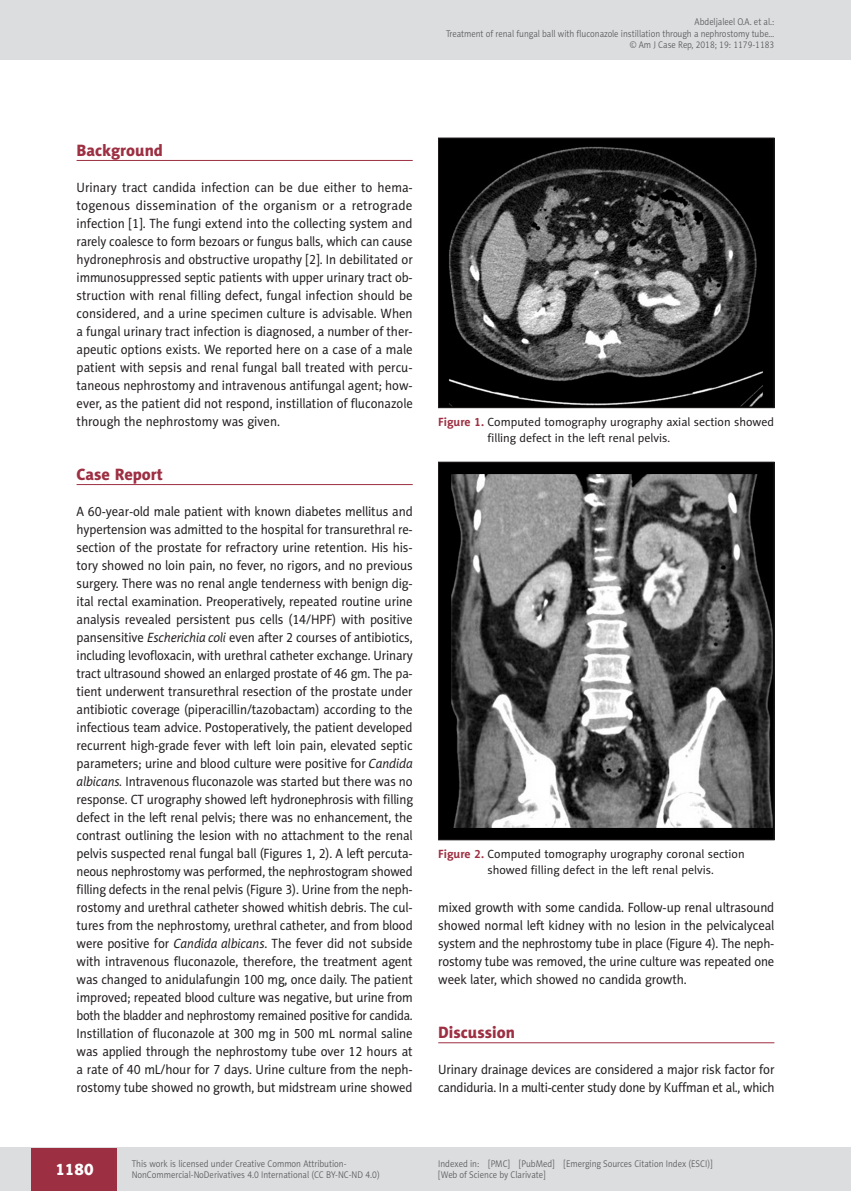
<style>
.page{position:relative;width:851px;height:1191px;background:#fff}
.page>*{position:absolute;margin:0;border:0;box-sizing:border-box;transform-origin:0 0}
.AJCR_Headline_1{font:16.5px "Naomi Sans EFN Heavy";color:#9d2f42}
.t1{font:16.5px "Naomi Sans EFN Heavy";color:#fff}
.AJCR_Body{font:13.5px/18px "Naomi Sans EFN";letter-spacing:-.01em;color:#231f20;text-align:justify;scale:.95 1}
.AJCR_Rycina_tytul{font:12px/15.8px "Naomi Sans EFN";color:#231f20}
.AJCR_pagina_zywa{font:9.75px/11.2px "Naomi Sans EFN Light";color:#57585a;scale:.9 1}
.AJCR_pagina_sygnatur{font:9.75px "Naomi Sans EFN Light";color:#57585a;scale:.9 1}
.s1{font-style:italic}
.s2{font-weight:700;color:#9d2f42}
</style>
<div class="page">
<hr style="left:77px;top:160px;width:335px;height:1px;background:#9d2f42">
<hr style="left:77px;top:484px;width:335px;height:1px;background:#9d2f42">
<hr style="left:438px;top:1042px;width:336px;height:1px;background:#9d2f42">
<img style="left:440px;top:140px;width:332px;height:266px">
<div style="left:438px;top:138px;width:336px;height:270px;border:1px solid #231f20"></div>
<img style="left:440px;top:464px;width:332px;height:374px">
<div style="left:438px;top:462px;width:336px;height:378px;border:1px solid #231f20"></div>
<div style="left:0;top:1148px;width:850px;height:43px;background:#dcdddf"></div>
<div style="left:32px;top:1147px;width:85px;height:43px;background:#9d2f42"></div>
<div style="left:0;top:0;width:850px;height:60px;background:#dcdddf"></div>
<hr style="left:850px;top:0;width:1px;height:60px;background:#dcdddf">
<p class="AJCR_pagina_zywa" style="left:446px;top:16px;width:366px;text-align:right">Abdeljaleel O.A. et al.:<br>Treatment of renal fungal ball with fluconazole instillation through a nephrostomy tube…</p>
<p class="AJCR_pagina_sygnatur" style="left:629px;top:39px;width:162px">© Am J Case Rep, 2018; 19: 1179-1183</p>
<p class="AJCR_Headline_1" style="left:77px;top:140px;width:88px">Background</p>
<p class="AJCR_Body" style="left:77px;top:178px;width:355px">Urinary tract candida infection can be due either to hema&shy;togenous dissemination of the organism or a retrograde infection [1]. The fungi extend into the collecting system and rarely coalesce to form bezoars or fungus balls, which can cause hydronephrosis and obstructive uropathy [2]. In debilitated or immunosuppressed septic patients with upper urinary tract ob&shy;struction with renal filling defect, fungal infection should be considered, and a urine specimen culture is advisable. When a fungal urinary tract infection is diagnosed, a number of ther&shy;apeutic options exists. We reported here on a case of a male patient with sepsis and renal fungal ball treated with percu&shy;taneous nephrostomy and intravenous antifungal agent; how&shy;ever, as the patient did not respond, instillation of fluconazole through the nephrostomy was given.</p>
<p class="AJCR_Headline_1" style="left:77px;top:464px;width:88px">Case Report</p>
<p class="AJCR_Body" style="left:77px;top:502px;width:355px">A 60-year-old male patient with known diabetes mellitus and hypertension was admitted to the hospital for transurethral re&shy;section of the prostate for refractory urine retention. His his&shy;tory showed no loin pain, no fever, no rigors, and no previous surgery. There was no renal angle tenderness with benign dig&shy;ital rectal examination. Preoperatively, repeated routine urine analysis revealed persistent pus cells (14/HPF) with positive pansensitive <span class="s1">Escherichia coli</span> even after 2 courses of antibiotics, including levofloxacin, with urethral catheter exchange. Urinary tract ultrasound showed an enlarged prostate of 46 gm. The pa&shy;tient underwent transurethral resection of the prostate under antibiotic coverage (piperacillin/tazobactam) according to the infectious team advice. Postoperatively, the patient developed recurrent high-grade fever with left loin pain, elevated septic parameters; urine and blood culture were positive for <span class="s1">Candida albicans.</span> Intravenous fluconazole was started but there was no response. CT urography showed left hydronephrosis with filling defect in the left renal pelvis; there was no enhancement, the contrast outlining the lesion with no attachment to the renal pelvis suspected renal fungal ball (Figures 1, 2). A left percuta&shy;neous nephrostomy was performed, the nephrostogram showed filling defects in the renal pelvis (Figure 3). Urine from the neph&shy;rostomy and urethral catheter showed whitish debris. The cul&shy;tures from the nephrostomy, urethral catheter, and from blood were positive for <span class="s1">Candida albicans</span>. The fever did not subside with intravenous fluconazole, therefore, the treatment agent was changed to anidulafungin 100 mg, once daily. The patient improved; repeated blood culture was negative, but urine from both the bladder and nephrostomy remained positive for candida.<br>Instillation of fluconazole at 300 mg in 500 mL normal saline was applied through the nephrostomy tube over 12 hours at a rate of 40 mL/hour for 7 days. Urine culture from the neph&shy;rostomy tube showed no growth, but midstream urine showed</p>
<p class="AJCR_Rycina_tytul" style="left:487px;top:414px;width:288px;text-indent:-49px"><span class="s2">Figure 1.</span> Computed tomography urography axial section showed filling defect in the left renal pelvis.</p>
<p class="AJCR_Rycina_tytul" style="left:487px;top:846px;width:259px;text-indent:-49px"><span class="s2">Figure 2.</span> Computed tomography urography coronal section showed filling defect in the left renal pelvis.</p>
<p class="AJCR_Body" style="left:438px;top:898px;width:355px">mixed growth with some candida. Follow-up renal ultrasound showed normal left kidney with no lesion in the pelvicalyceal system and the nephrostomy tube in place (Figure 4). The neph&shy;rostomy tube was removed, the urine culture was repeated one week later, which showed no candida growth.</p>
<p class="AJCR_Headline_1" style="left:438px;top:1022px;width:78px">Discussion</p>
<p class="AJCR_Body" style="left:438px;top:1060px;width:355px">Urinary drainage devices are considered a major risk factor for candiduria. In a multi-center study done by Kuffman et al., which</p>
<p class="t1" style="left:55px;top:1159px;width:40px">1180</p>
<p class="AJCR_pagina_zywa" style="left:132px;top:1158px;width:277px">This work is licensed under Creative Common Attribution-<br>NonCommercial-NoDerivatives 4.0 International (CC BY-NC-ND 4.0)</p>
<p class="AJCR_pagina_zywa" style="left:438px;top:1158px;width:306px">Indexed in: [PMC] [PubMed] [Emerging Sources Citation Index (ESCI)] [Web of Science by Clarivate]</p>
</div>
